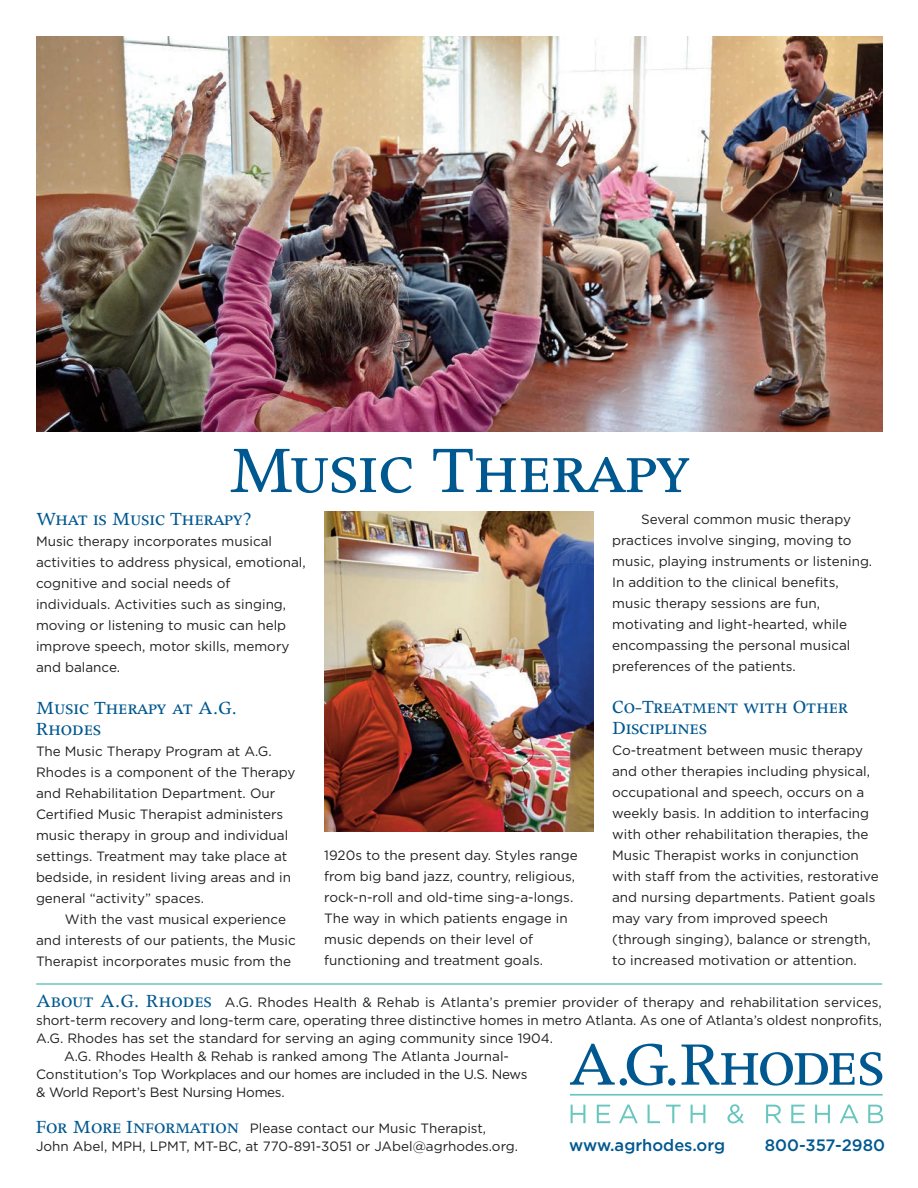
<style>
.page{position:relative;width:918px;height:1188px;background:#fff}
.page>*{position:absolute;margin:0;border:0;box-sizing:border-box;transform-origin:0 0}
.t1{font:75px "Apollo MT SC";letter-spacing:-.01em;color:#005890}
.t2{font:21px/21px "Apollo MT SC";color:#005890}
.t3{font:500 16.5px "Gotham";color:#005890}
.t4{font:13.5px/21px "Gotham";color:#231f20}
.t5{font:13.5px "Gotham";letter-spacing:-.02em;color:#231f20}
.s1{font-family:"Apollo MT SC";font-size:21px;color:#005890}
</style>
<div class="page">
<img style="left:36px;top:36px;width:846px;height:396px">
<img style="left:324px;top:512px;width:270px;height:319px">
<svg style="left:570px;top:1044px;width:45px;height:41px"></svg>
<div style="left:620px;top:1078px;width:7px;height:8px;background:#005890;border-radius:50%"></div>
<svg style="left:627px;top:1044px;width:41px;height:42px"></svg>
<div style="left:668px;top:1078px;width:7px;height:8px;background:#005890;border-radius:50%"></div>
<svg style="left:681px;top:1045px;width:201px;height:41px"></svg>
<svg style="left:571px;top:1105px;width:14px;height:18px"></svg>
<svg style="left:597px;top:1105px;width:13px;height:18px"></svg>
<svg style="left:619px;top:1105px;width:19px;height:18px"></svg>
<svg style="left:648px;top:1105px;width:12px;height:18px"></svg>
<svg style="left:666px;top:1105px;width:15px;height:18px"></svg>
<svg style="left:691px;top:1105px;width:14px;height:18px"></svg>
<svg style="left:727px;top:1104px;width:17px;height:20px"></svg>
<svg style="left:766px;top:1105px;width:15px;height:18px"></svg>
<svg style="left:791px;top:1105px;width:14px;height:18px"></svg>
<svg style="left:815px;top:1105px;width:15px;height:18px"></svg>
<svg style="left:840px;top:1105px;width:19px;height:18px"></svg>
<svg style="left:868px;top:1105px;width:15px;height:18px"></svg>
<hr style="left:570px;top:1094px;width:313px;height:2px;background:#67c7be">
<hr style="left:36px;top:983px;width:846px;height:2px;background:#67c7be">
<h1 class="t1" style="left:229px;top:445px;width:464px">Music Therapy</h1>
<h2 class="t2" style="left:36px;top:511px;width:217px">What is Music Therapy?</h2>
<p class="t4" style="left:36px;top:531px;width:271px">Music therapy incorporates musical activities to address physical, emotional, cognitive and social needs of individuals. Activities such as singing, moving or listening to music can help improve speech, motor skills, memory and balance.</p>
<h2 class="t2" style="left:36px;top:700px;width:203px">Music Therapy at A.G.<br>Rhodes</h2>
<p class="t4" style="left:36px;top:741px;width:261px">The Music Therapy Program at A.G.<br>Rhodes is a component of the Therapy and Rehabilitation Department. Our Certified Music Therapist administers music therapy in group and individual settings. Treatment may take place at bedside, in resident living areas and in general “activity” spaces.</p>
<p class="t4" style="left:36px;top:909px;width:261px;text-indent:29px">With the vast musical experience and interests of our patients, the Music<br>Therapist incorporates music from the</p>
<p class="t4" style="left:612px;top:509px;width:262px;text-indent:29px">Several common music therapy practices involve singing, moving to music, playing instruments or listening.<br>In addition to the clinical benefits, music therapy sessions are fun, motivating and light-hearted, while encompassing the personal musical preferences of the patients.</p>
<h2 class="t2" style="left:612px;top:699px;width:238px">Co-Treatment with Other<br>Disciplines</h2>
<p class="t4" style="left:612px;top:740px;width:268px">Co-treatment between music therapy and other therapies including physical, occupational and speech, occurs on a weekly basis. In addition to interfacing with other rehabilitation therapies, the Music Therapist works in conjunction with staff from the activities, restorative and nursing departments. Patient goals may vary from improved speech (through singing), balance or strength, to increased motivation or attention.</p>
<p class="t4" style="left:324px;top:845px;width:255px">1920s to the present day. Styles range from big band jazz, country, religious, rock-n-roll and old-time sing-a-longs.<br>The way in which patients engage in music depends on their level of functioning and treatment goals.</p>
<p class="t4" style="left:36px;top:992px;width:847px"><span class="s1">About A.G. Rhodes</span> A.G. Rhodes Health &amp; Rehab is Atlanta’s premier provider of therapy and rehabilitation services,</p>
<p class="t4" style="left:36px;top:1010px;width:847px">short-term recovery and long-term care, operating three distinctive homes in metro Atlanta. As one of Atlanta’s oldest nonprofits,</p>
<p class="t4" style="left:36px;top:1028px;width:519px">A.G. Rhodes has set the standard for serving an aging community since 1904.</p>
<p class="t4" style="left:64px;top:1046px;width:446px">A.G. Rhodes Health &amp; Rehab is ranked among The Atlanta Journal-</p>
<p class="t5" style="left:36px;top:1067px;width:493px">Constitution’s Top Workplaces and our homes are included in the U.S. News</p>
<p class="t5" style="left:36px;top:1085px;width:250px">&amp; World Report’s Best Nursing Homes.</p>
<p class="t4" style="left:36px;top:1120px;width:484px;line-height:18px"><span class="s1">For More Information</span> Please contact our Music Therapist,<br>John Abel, MPH, LPMT, MT-BC, at 770-891-3051 or JAbel@agrhodes.org.</p>
<p class="t3" style="left:569px;top:1136px;width:158px">www.agrhodes.org</p>
<p class="t3" style="left:765px;top:1136px;width:122px">800-357-2980</p>
</div>
